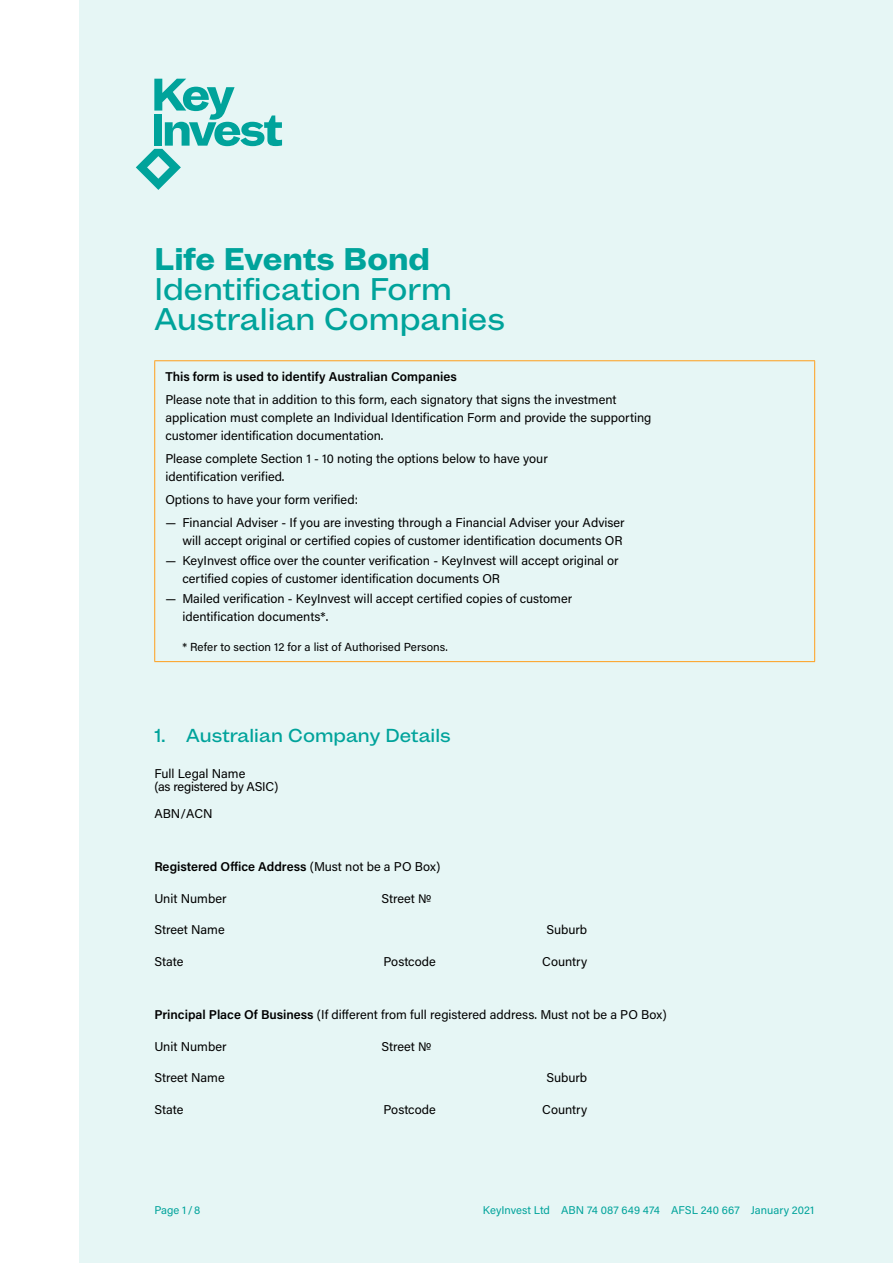
<style>
.page{position:relative;width:893px;height:1263px;background:#fff}
.page>*{position:absolute;margin:0;border:0;box-sizing:border-box;transform-origin:0 0}
.t1{font:500 30px/30px "Mint Grotesk V1.1";color:#00a39b}
.t2{font:800 30px "Mint Grotesk V1.1";color:#00a39b}
.t3{font:500 18px "Mint Grotesk V1.1";color:#00a39b}
.t4{font:12.75px/17.9px "Acumin Pro";color:#000}
.t5{font:600 12.75px "Acumin Pro";color:#000}
.t6{font:11.7px "Acumin Pro";letter-spacing:.005em;color:#000}
.t7{font:11.25px "Acumin Pro";color:#00a39b}
.s1{font-weight:400}
.s2{font-weight:600}
</style>
<div class="page">
<div style="left:79px;top:0;width:814px;height:1263px;background:#e6f6f5"></div>
<svg style="left:136px;top:79px;width:146px;height:111px"></svg>
<hr style="left:154px;top:360px;width:661px;height:1px;background:#ff9e1b">
<hr style="left:154px;top:361px;width:1px;height:300px;background:#ff9e1b">
<hr style="left:814px;top:361px;width:1px;height:300px;background:#ff9e1b">
<hr style="left:154px;top:661px;width:661px;height:1px;background:#ff9e1b">
<h1 class="t2" style="left:154px;top:240px;width:277px">Life Events Bond</h1>
<h1 class="t1" style="left:154px;top:274px;width:352px">Identification Form<br>Australian Companies</h1>
<p class="t5" style="left:165px;top:367px;width:293px">This form is used to identify Australian Companies</p>
<p class="t4" style="left:165px;top:390px;width:488px">Please note that in addition to this form, each signatory that signs the investment application must complete an Individual Identification Form and provide the supporting customer identification documentation.</p>
<p class="t4" style="left:165px;top:449px;width:384px">Please complete Section 1 - 10 noting the options below to have your identification verified.</p>
<p class="t4" style="left:165px;top:490px;width:194px">Options to have your form verified:</p>
<p class="t4" style="left:165px;top:513px;width:461px;text-align:right">— Financial Adviser - If you are investing through a Financial Adviser your Adviser will accept original or certified copies of customer identification documents OR</p>
<p class="t4" style="left:182px;top:551px;width:438px;text-indent:-17px">— KeyInvest office over the counter verification - KeyInvest will accept original or certified copies of customer identification documents OR</p>
<p class="t4" style="left:182px;top:589px;width:391px;text-indent:-17px">— Mailed verification - KeyInvest will accept certified copies of customer identification documents*.</p>
<p class="t6" style="left:182px;top:639px;width:267px">* Refer to section 12 for a list of Authorised Persons.</p>
<h2 class="t3" style="left:154px;top:725px;width:298px">1. Australian Company Details</h2>
<p class="t4" style="left:154px;top:767px;width:125px;line-height:12.8px">Full Legal Name<br>(as registered by ASIC)</p>
<p class="t4" style="left:154px;top:804px;width:60px">ABN/ACN</p>
<p class="t5" style="left:154px;top:858px;width:287px">Registered Office Address <span class="s1">(Must not be a PO Box)</span></p>
<p class="t4" style="left:154px;top:889px;width:74px">Unit Number</p>
<p class="t4" style="left:381px;top:889px;width:52px">Street №</p>
<p class="t4" style="left:154px;top:920px;width:72px">Street Name</p>
<p class="t4" style="left:546px;top:920px;width:42px">Suburb</p>
<p class="t4" style="left:154px;top:952px;width:31px">State</p>
<p class="t4" style="left:384px;top:952px;width:54px">Postcode</p>
<p class="t4" style="left:542px;top:952px;width:46px">Country</p>
<p class="t4" style="left:154px;top:1005px;width:514px"><span class="s2">Principal Place Of Business</span> (If different from full registered address. Must not be a PO Box)</p>
<p class="t4" style="left:154px;top:1037px;width:74px">Unit Number</p>
<p class="t4" style="left:381px;top:1037px;width:52px">Street №</p>
<p class="t4" style="left:154px;top:1068px;width:72px">Street Name</p>
<p class="t4" style="left:546px;top:1068px;width:42px">Suburb</p>
<p class="t4" style="left:154px;top:1100px;width:31px">State</p>
<p class="t4" style="left:384px;top:1100px;width:54px">Postcode</p>
<p class="t4" style="left:542px;top:1100px;width:46px">Country</p>
<p class="t7" style="left:154px;top:1202px;width:47px">Page 1 /8</p>
<p class="t7" style="left:483px;top:1202px;width:333px">KeyInvest Ltd ABN 74 087 649 474 AFSL 240 667 January 2021</p>
</div>
